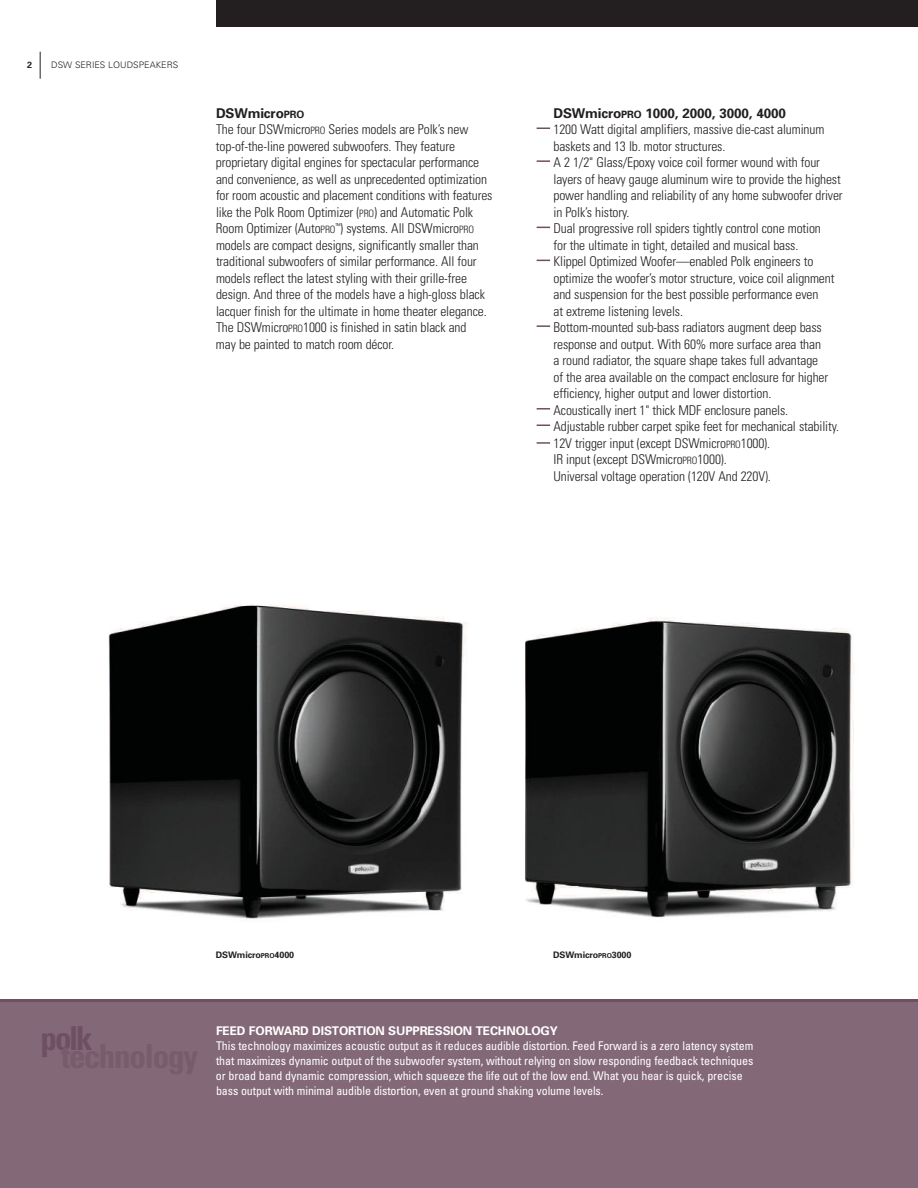
<style>
.page{position:relative;width:918px;height:1188px;background:#fff}
.page>*{position:absolute;margin:0;border:0;box-sizing:border-box;transform-origin:0 0}
.t1{font:700 condensed 33px "Univers";color:#6e5062}
.t2{font:300 condensed 13.5px/16.5px "Univers";letter-spacing:-.01em;color:#231f20}
.t3{font:condensed 12px/15px "Univers";letter-spacing:-.01em;color:#fff}
.t4{font:700 12px "Univers";letter-spacing:-.01em;color:#fff}
.t5{font:700 9px "Univers";letter-spacing:-.01em;color:#231f20}
.t6{font:300 9px "Univers";color:#231f20}
.s1{font-weight:700;font-stretch:normal}
.s2{font-weight:700;font-stretch:normal;font-size:10.2px}
.s3{font-size:10.2px}
.s4{font-size:6.75px}
</style>
<div class="page">
<div style="left:0;top:999px;width:918px;height:189px;background:#836877"></div>
<div style="left:216px;top:0;width:702px;height:27px;background:#231f20"></div>
<svg style="left:40px;top:52px;width:1px;height:27px"></svg>
<svg style="left:537px;top:128px;width:13px;height:1px"></svg>
<svg style="left:537px;top:160px;width:13px;height:2px"></svg>
<svg style="left:537px;top:227px;width:13px;height:1px"></svg>
<svg style="left:537px;top:408px;width:13px;height:2px"></svg>
<svg style="left:537px;top:424px;width:13px;height:2px"></svg>
<svg style="left:537px;top:442px;width:13px;height:2px"></svg>
<svg style="left:537px;top:260px;width:13px;height:1px"></svg>
<svg style="left:537px;top:325px;width:13px;height:2px"></svg>
<img style="left:108px;top:605px;width:359px;height:316px">
<img style="left:525px;top:617px;width:329px;height:301px">
<p class="t5" style="left:27px;top:61px;width:7px">2</p>
<p class="t6" style="left:51px;top:61px;width:128px">DSW SERIES LOUDSPEAKERS</p>
<p class="t2" style="left:216px;top:106px;width:278px"><span class="s1">DSWmicro</span><span class="s2">PRO<br></span>The four DSWmicro<span class="s3">PRO</span> Series models are Polk’s new top-of-the-line powered subwoofers. They feature proprietary digital engines for spectacular performance and convenience, as well as unprecedented optimization for room acoustic and placement conditions with features like the Polk Room Optimizer (<span class="s3">PRO</span>) and Automatic Polk Room Optimizer (Auto<span class="s3">PRO</span><sup>™</sup>) systems. All DSWmicro<span class="s3">PRO </span>models are compact designs, significantly smaller than traditional subwoofers of similar performance. All four models reflect the latest styling with their grille-free design. And three of the models have a high-gloss black lacquer finish for the ultimate in home theater elegance.<br>The DSWmicro<span class="s3">PRO</span>1000 is finished in satin black and<br>may be painted to match room décor.</p>
<p class="t2" style="left:553px;top:106px;width:291px"><span class="s1">DSWmicro</span><span class="s2">PRO</span> <span class="s1">1000, 2000, 3000, 4000<br></span>1200 Watt digital amplifiers, massive die-cast aluminum baskets and 13 lb. motor structures.<br>A 2 1/2" Glass/Epoxy voice coil former wound with four layers of heavy gauge aluminum wire to provide the highest power handling and reliability of any home subwoofer driver in Polk’s history.<br>Dual progressive roll spiders tightly control cone motion<br>for the ultimate in tight, detailed and musical bass.<br>Klippel Optimized Woofer—enabled Polk engineers to optimize the woofer’s motor structure, voice coil alignment and suspension for the best possible performance even<br>at extreme listening levels.<br>Bottom-mounted sub-bass radiators augment deep bass response and output. With 60% more surface area than<br>a round radiator, the square shape takes full advantage<br>of the area available on the compact enclosure for higher efficiency, higher output and lower distortion.<br>Acoustically inert 1" thick MDF enclosure panels.<br>Adjustable rubber carpet spike feet for mechanical stability.<br>12V trigger input (except DSWmicro<span class="s3">PRO</span>1000).<br>IR input (except DSWmicro<span class="s3">PRO</span>1000).<br>Universal voltage operation (120V And 220V).</p>
<h1 class="t1" style="left:40px;top:1026px;width:54px">polk</h1>
<p class="t5" style="left:216px;top:951px;width:80px">DSWmicro<span class="s4">PRO</span>4000</p>
<p class="t5" style="left:553px;top:951px;width:80px">DSWmicro<span class="s4">PRO</span>3000</p>
<p class="t4" style="left:216px;top:1026px;width:343px">FEED FORWARD DISTORTION SUPPRESSION TECHNOLOGY</p>
<p class="t3" style="left:216px;top:1039px;width:539px">This technology maximizes acoustic output as it reduces audible distortion. Feed Forward is a zero latency system that maximizes dynamic output of the subwoofer system, without relying on slow responding feedback techniques or broad band dynamic compression, which squeeze the life out of the low end. What you hear is quick, precise bass output with minimal audible distortion, even at ground shaking volume levels.</p>
</div>
